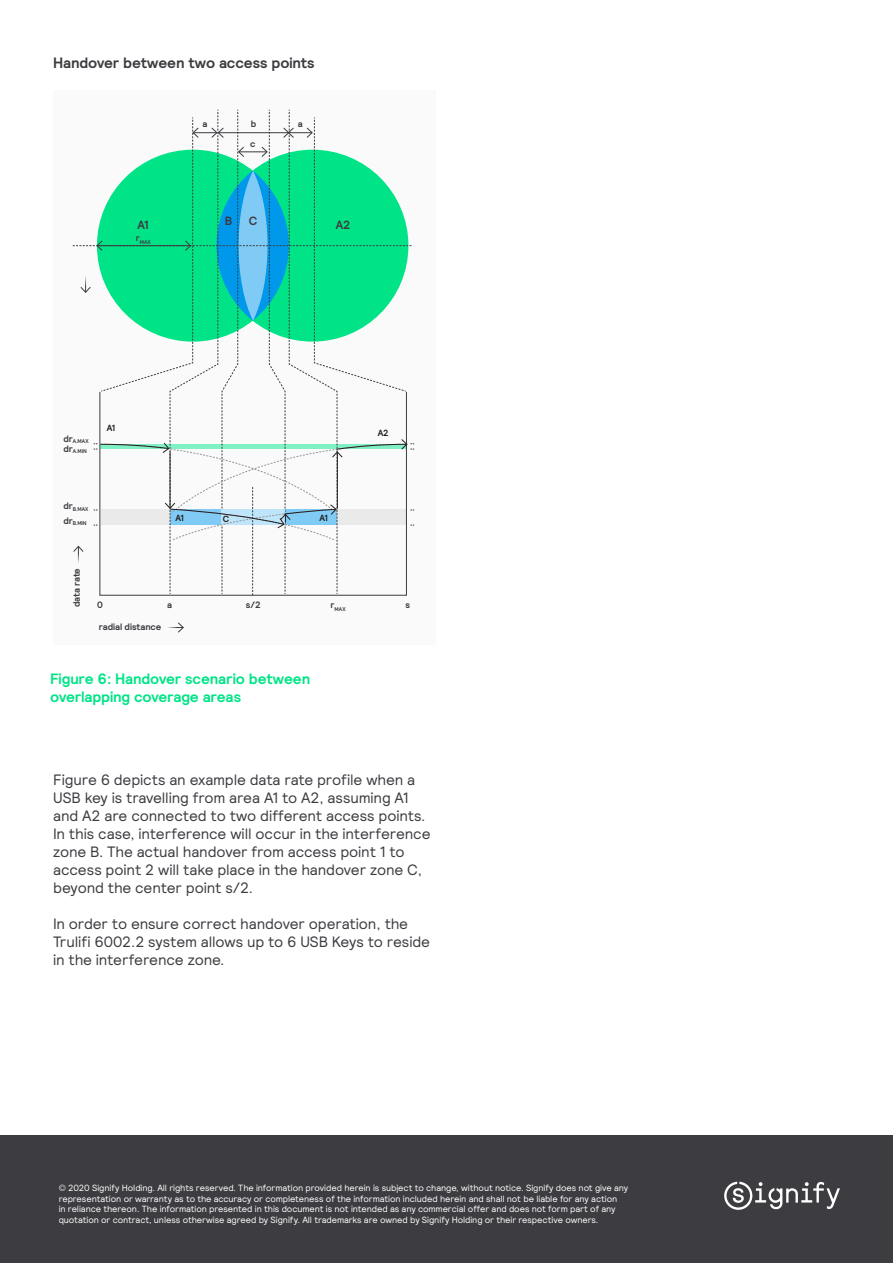
<style>
.page{position:relative;width:893px;height:1263px;background:#fff}
.page>*{position:absolute;margin:0;border:0;box-sizing:border-box;transform-origin:0 0}
.t1{font:15px/18px "Signify Relative";letter-spacing:-.01em;color:#3c3c41}
.t2{font:700 15px/18px "Signify Relative";letter-spacing:-.01em;color:#00e487}
.t3{font:700 15px "Signify Relative";letter-spacing:-.005em;color:#3c3c41}
.t4{font:700 12px "Signify Relative";color:#3c3c41}
.t5{font:700 9.3px "Signify Relative";letter-spacing:-.01em;color:#3c3c41}
.t6{font:9px/10.8px "Signify Relative";letter-spacing:-.01em;color:#fff}
.t7{font:700 9px "Signify Relative";letter-spacing:-.07em;color:#231f20}
.t8{font:700 5.4px "Signify Relative";letter-spacing:-.01em;color:#3c3c41}
</style>
<div class="page">
<div style="left:0;top:1135px;width:893px;height:128px;background:#3c3c41"></div>
<svg style="left:724px;top:1182px;width:116px;height:28px"></svg>
<div style="left:53px;top:90px;width:383px;height:554px;background:#fafafa"></div>
<svg style="left:168px;top:622px;width:16px;height:11px"></svg>
<svg style="left:73px;top:109px;width:341px;height:486px"></svg>
<p class="t3" style="left:53px;top:53px;width:263px">Handover between two access points</p>
<p class="t4" style="left:138px;top:217px;width:13px">A1</p>
<p class="t8" style="left:136px;top:239px;width:17px"><sup>r</sup>MAX</p>
<p class="t5" style="left:251px;top:117px;width:7px">b</p>
<p class="t5" style="left:202px;top:117px;width:7px">a</p>
<p class="t5" style="left:298px;top:117px;width:7px">a</p>
<p class="t5" style="left:250px;top:138px;width:7px">c</p>
<p class="t4" style="left:225px;top:213px;width:9px">B</p>
<p class="t4" style="left:249px;top:213px;width:10px">C</p>
<p class="t4" style="left:336px;top:217px;width:16px">A2</p>
<p class="t8" style="left:63px;top:438px;width:27px"><sup>dr</sup>A.MAX</p>
<p class="t8" style="left:63px;top:448px;width:25px"><sup>dr</sup>A.MIN</p>
<p class="t7" style="left:107px;top:422px;width:10px">A1</p>
<p class="t8" style="left:63px;top:505px;width:27px"><sup>dr</sup>B.MAX</p>
<p class="t7" style="left:176px;top:512px;width:10px">A1</p>
<p class="t7" style="left:319px;top:512px;width:10px">A1</p>
<p class="t8" style="left:63px;top:520px;width:25px"><sup>dr</sup>B.MIN</p>
<p class="t7" style="left:223px;top:513px;width:8px">C</p>
<p class="t7" style="left:378px;top:427px;width:13px">A2</p>
<p class="t5" style="left:71px;top:607px;width:41px;rotate:-90deg">data rate</p>
<p class="t5" style="left:97px;top:599px;width:7px">0</p>
<p class="t5" style="left:167px;top:599px;width:7px">a</p>
<p class="t5" style="left:246px;top:599px;width:16px">s/2</p>
<p class="t5" style="left:331px;top:599px;width:6px">r</p>
<p class="t5" style="left:405px;top:599px;width:6px">s</p>
<p class="t8" style="left:335px;top:606px;width:12px">MAX</p>
<p class="t5" style="left:99px;top:621px;width:64px">radial distance</p>
<p class="t2" style="left:50px;top:669px;width:262px">Figure 6: Handover scenario between overlapping coverage areas</p>
<p class="t1" style="left:53px;top:770px;width:379px">Figure 6 depicts an example data rate profile when a USB key is travelling from area A1 to A2, assuming A1 and A2 are connected to two different access points.<br>In this case, interference will occur in the interference zone B. The actual handover from access point 1 to access point 2 will take place in the handover zone C, beyond the center point s/2.</p>
<p class="t1" style="left:53px;top:914px;width:379px">In order to ensure correct handover operation, the<br>Trulifi 6002.2 system allows up to 6 USB Keys to reside in the interference zone.</p>
<p class="t6" style="left:59px;top:1182px;width:571px">© 2020 Signify Holding. All rights reserved. The information provided herein is subject to change, without notice. Signify does not give any representation or warranty as to the accuracy or completeness of the information included herein and shall not be liable for any action<br>in reliance thereon. The information presented in this document is not intended as any commercial offer and does not form part of any quotation or contract, unless otherwise agreed by Signify. All trademarks are owned by Signify Holding or their respective owners.</p>
</div>
